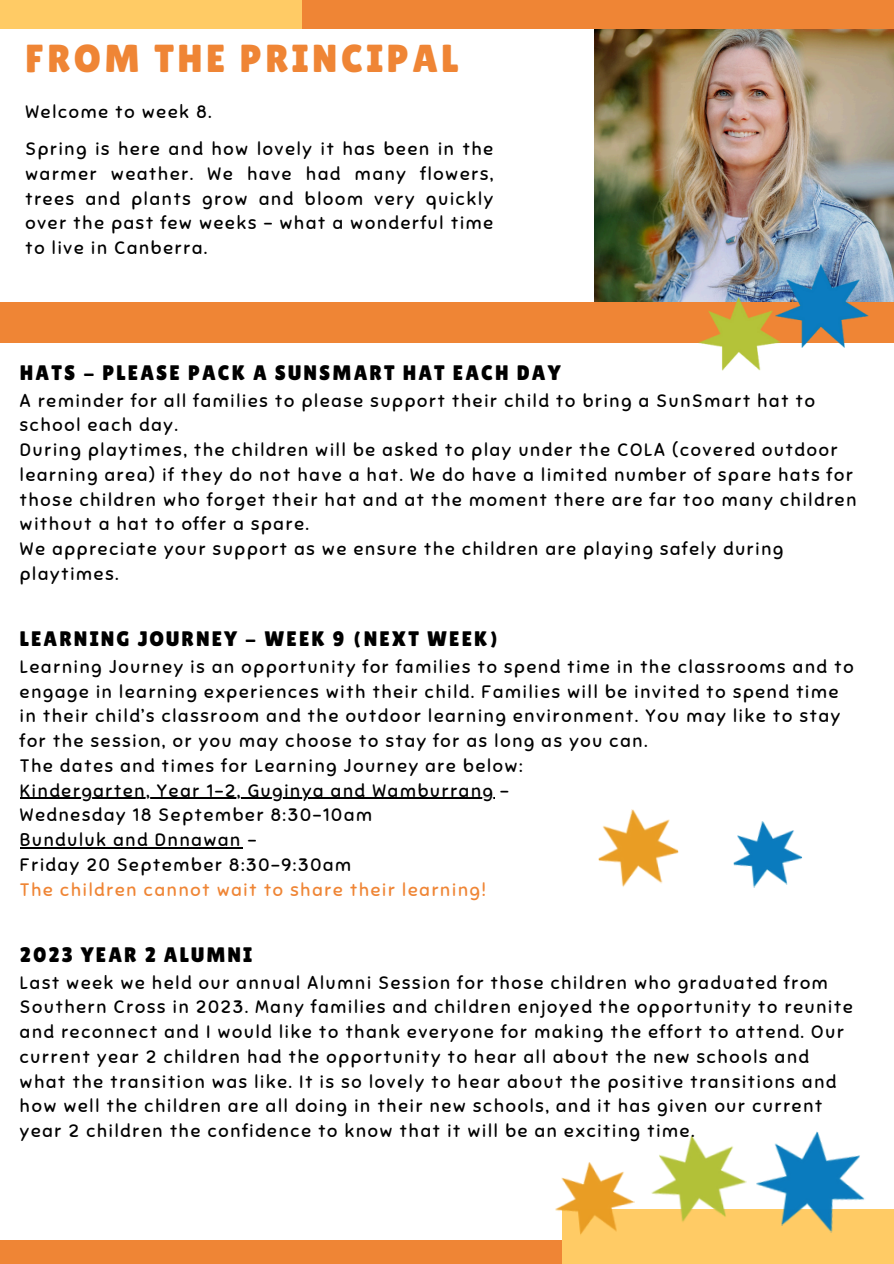
<style>
.page{position:relative;width:894px;height:1264px;background:#fff}
.page>*{position:absolute;margin:0;border:0;box-sizing:border-box;transform-origin:0 0}
.t1{font:39px "Lilita One";letter-spacing:.09em;color:#ef8535}
.t2{font:21px "Lilita One";letter-spacing:.1em;color:#000}
.t3{font:18px/24.8px "Sniglet";letter-spacing:.1em;color:#000}
.t4{font:18px "Sniglet";letter-spacing:.1em;color:#ef8535}
</style>
<div class="page">
<img style="left:594px;top:28px;width:299px;height:274px">
<div style="left:0;top:1240px;width:893px;height:23px;background:#ef8535"></div>
<div style="left:0;top:0;width:893px;height:28px;background:#ef8535"></div>
<div style="left:0;top:302px;width:893px;height:41px;background:#ef8535"></div>
<div style="left:0;top:0;width:301px;height:29px;background:#ffcb65"></div>
<div style="left:561px;top:1209px;width:332px;height:54px;background:#ffcb65"></div>
<img style="left:698px;top:297px;width:77px;height:73px">
<img style="left:775px;top:265px;width:93px;height:83px">
<img style="left:651px;top:1135px;width:96px;height:87px">
<img style="left:756px;top:1131px;width:109px;height:102px">
<img style="left:555px;top:1162px;width:80px;height:75px">
<img style="left:733px;top:821px;width:70px;height:67px">
<img style="left:598px;top:809px;width:81px;height:78px">
<hr style="left:20px;top:797px;width:474px;height:1px;background:#000">
<hr style="left:20px;top:847px;width:222px;height:1px;background:#000">
<p class="t1" style="left:25px;top:36px;width:434px">FROM THE PRINCIPAL</p>
<p class="t3" style="left:25px;top:100px;width:187px">Welcome to week 8.</p>
<p class="t3" style="left:25px;top:137px;width:469px;text-align:justify">Spring is here and how lovely it has been in the warmer weather. We have had many flowers, trees and plants grow and bloom very quickly over the past few weeks – what a wonderful time to live in Canberra.</p>
<p class="t2" style="left:20px;top:361px;width:542px">HATS - PLEASE PACK A SUNSMART HAT EACH DAY</p>
<p class="t3" style="left:20px;top:388px;width:837px">A reminder for all families to please support their child to bring a SunSmart hat to school each day.<br>During playtimes, the children will be asked to play under the COLA (covered outdoor learning area) if they do not have a hat. We do have a limited number of spare hats for those children who forget their hat and at the moment there are far too many children without a hat to offer a spare.<br>We appreciate your support as we ensure the children are playing safely during playtimes.</p>
<p class="t2" style="left:20px;top:626px;width:479px">LEARNING JOURNEY - WEEK 9 (NEXT WEEK)</p>
<p class="t3" style="left:20px;top:654px;width:834px">Learning Journey is an opportunity for families to spend time in the classrooms and to engage in learning experiences with their child. Families will be invited to spend time in their child’s classroom and the outdoor learning environment. You may like to stay for the session, or you may choose to stay for as long as you can.<br>The dates and times for Learning Journey are below:<br>Kindergarten, Year 1-2, Guginya and Wamburrang –<br>Wednesday 18 September 8:30-10am<br>Bunduluk and Dnnawan –<br>Friday 20 September 8:30-9:30am</p>
<p class="t4" style="left:20px;top:878px;width:467px">The children cannot wait to share their learning!</p>
<p class="t2" style="left:20px;top:942px;width:234px">2023 YEAR 2 ALUMNI</p>
<p class="t3" style="left:20px;top:970px;width:834px">Last week we held our annual Alumni Session for those children who graduated from Southern Cross in 2023. Many families and children enjoyed the opportunity to reunite and reconnect and I would like to thank everyone for making the effort to attend. Our current year 2 children had the opportunity to hear all about the new schools and what the transition was like. It is so lovely to hear about the positive transitions and how well the children are all doing in their new schools, and it has given our current year 2 children the confidence to know that it will be an exciting time.</p>
</div>
